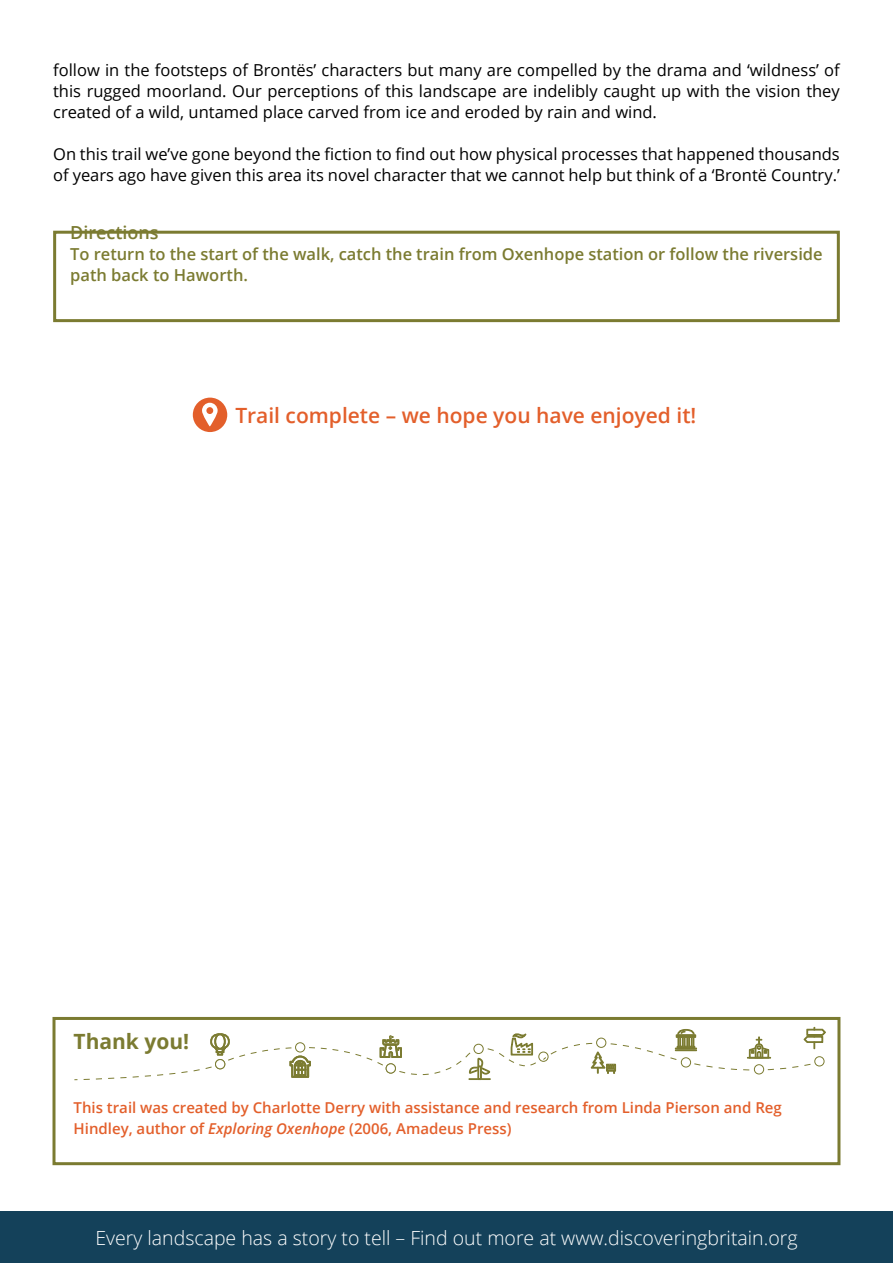
<style>
.page{position:relative;width:893px;height:1263px;background:#fff}
.page>*{position:absolute;margin:0;border:0;box-sizing:border-box;transform-origin:0 0}
.t1{font:600 21px "Open Sans";color:#e35f2b}
.t2{font:700 21px "Open Sans";color:#7b7b31}
.t3{font:300 19.5px "Open Sans";color:#fff}
.t4{font:600 18px "Open Sans";color:#7b7b31}
.t5{font:16.5px/21px "Open Sans";color:#000;text-align:justify}
.t6{font:600 16.5px/21px "Open Sans";color:#7b7b31}
.t7{font:600 15px/21px "Open Sans";color:#e35f2b}
.s1{font-style:italic}
</style>
<div class="page">
<div style="left:53px;top:231px;width:787px;height:91px;border:3px solid #7b7b31"></div>
<div style="left:193px;top:398px;width:34px;height:34px;background:#e35f2b;border-radius:50%"></div>
<svg style="left:202px;top:403px;width:16px;height:23px"></svg>
<div style="left:0;top:1212px;width:893px;height:51px;background:#14415a"></div>
<div style="left:52px;top:1017px;width:788px;height:148px;border:3px solid #7b7b31"></div>
<svg style="left:74px;top:1027px;width:752px;height:54px"></svg>
<p class="t5" style="left:53px;top:59px;width:788px">follow in the footsteps of Brontës’ characters but many are compelled by the drama and ‘wildness’ of this rugged moorland. Our perceptions of this landscape are indelibly caught up with the vision they created of a wild, untamed place carved from ice and eroded by rain and wind.</p>
<p class="t5" style="left:53px;top:143px;width:788px">On this trail we’ve gone beyond the fiction to find out how physical processes that happened thousands of years ago have given this area its novel character that we cannot help but think of a ‘Brontë Country.’</p>
<p class="t4" style="left:70px;top:220px;width:90px">Directions</p>
<p class="t6" style="left:70px;top:243px;width:754px">To return to the start of the walk, catch the train from Oxenhope station or follow the riverside path back to Haworth.</p>
<p class="t1" style="left:235px;top:401px;width:463px">Trail complete – we hope you have enjoyed it!</p>
<p class="t2" style="left:74px;top:1027px;width:117px">Thank you!</p>
<p class="t7" style="left:74px;top:1097px;width:710px">This trail was created by Charlotte Derry with assistance and research from Linda Pierson and Reg<br>Hindley, author of <span class="s1">Exploring Oxenhope</span> (2006, Amadeus Press)</p>
<p class="t3" style="left:95px;top:1224px;width:704px">Every landscape has a story to tell – Find out more at www.discoveringbritain.org</p>
</div>
